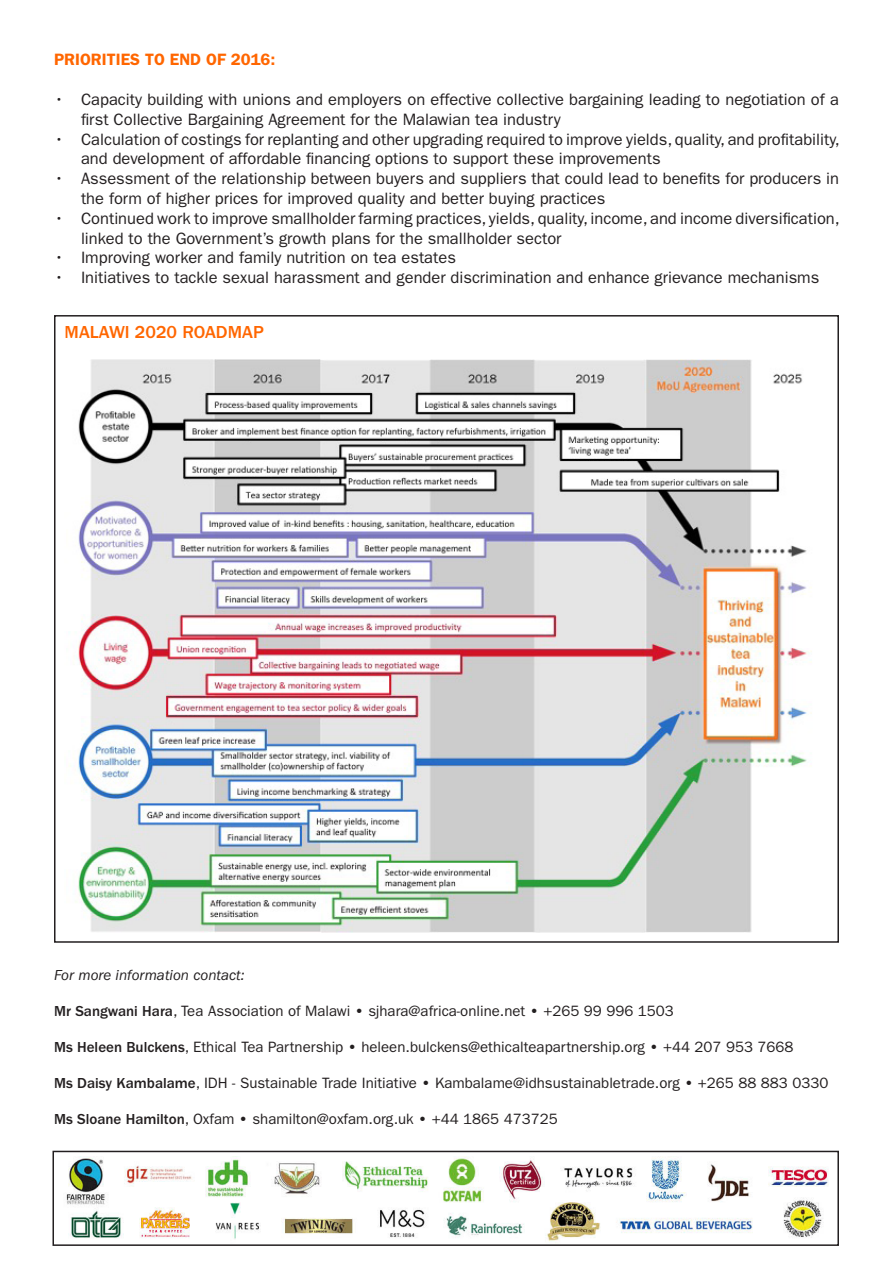
<style>
.page{position:relative;width:893px;height:1263px;background:#fff}
.page>*{position:absolute;margin:0;border:0;box-sizing:border-box;transform-origin:0 0}
.t1{font:500 18px "ITC Franklin Gothic Std";color:#f60}
.t2{font:16.5px/19.8px "ITC Franklin Gothic Std";color:#231f20}
.t3{font:600 16.5px "ITC Franklin Gothic Std";color:#f60}
.t4{font:15px "ITC Franklin Gothic Std";color:#231f20}
.t5{font:italic 15px "ITC Franklin Gothic Std";color:#231f20}
.s1{font-weight:500}
.s2{font-weight:600}
</style>
<div class="page">
<img style="left:69px;top:359px;width:743px;height:573px">
<img style="left:66px;top:1156px;width:763px;height:86px">
<div style="left:52px;top:1151px;width:787px;height:95px;border:2px solid #231f20"></div>
<p class="t3" style="left:54px;top:50px;width:223px">PRIORITIES TO END OF 2016:</p>
<p class="t2" style="left:81px;top:90px;width:759px;text-indent:-27px">• Capacity building with unions and employers on effective collective bargaining leading to negotiation of a first Collective Bargaining Agreement for the Malawian tea industry</p>
<p class="t2" style="left:81px;top:129px;width:760px;text-indent:-27px">• Calculation of costings for replanting and other upgrading required to improve yields, quality, and profitability, and development of affordable financing options to support these improvements</p>
<p class="t2" style="left:81px;top:169px;width:759px;text-indent:-27px">• Assessment of the relationship between buyers and suppliers that could lead to benefits for producers in the form of higher prices for improved quality and better buying practices</p>
<p class="t2" style="left:81px;top:208px;width:760px;text-indent:-27px">• Continued work to improve smallholder farming practices, yields, quality, income, and income diversification, linked to the Government’s growth plans for the smallholder sector</p>
<p class="t2" style="left:54px;top:248px;width:403px">• Improving worker and family nutrition on tea estates</p>
<p class="t2" style="left:54px;top:268px;width:767px">• Initiatives to tackle sexual harassment and gender discrimination and enhance grievance mechanisms</p>
<p class="t1" style="left:65px;top:322px;width:201px">MALAWI 2020 ROADMAP</p>
<p class="t5" style="left:54px;top:966px;width:192px">For more information contact:</p>
<p class="t4" style="left:54px;top:1002px;width:621px"><span class="s1">Mr Sangwani Hara</span>, Tea Association of Malawi <span class="s2">•</span> sjhara@africa-online.net <span class="s2">•</span> +265 99 996 1503</p>
<p class="t4" style="left:54px;top:1038px;width:741px"><span class="s1">Ms Heleen Bulckens</span>, Ethical Tea Partnership <span class="s2">•</span> heleen.bulckens@ethicalteapartnership.org <span class="s2">•</span> +44 207 953 7668</p>
<p class="t4" style="left:54px;top:1074px;width:776px"><span class="s1">Ms Daisy Kambalame</span>, IDH - Sustainable Trade Initiative <span class="s2">•</span> Kambalame@idhsustainabletrade.org <span class="s2">•</span> +265 88 883 0330</p>
<p class="t4" style="left:54px;top:1110px;width:505px"><span class="s1">Ms Sloane Hamilton</span>, Oxfam <span class="s2">•</span> shamilton@oxfam.org.uk <span class="s2">•</span> +44 1865 473725</p>
</div>
